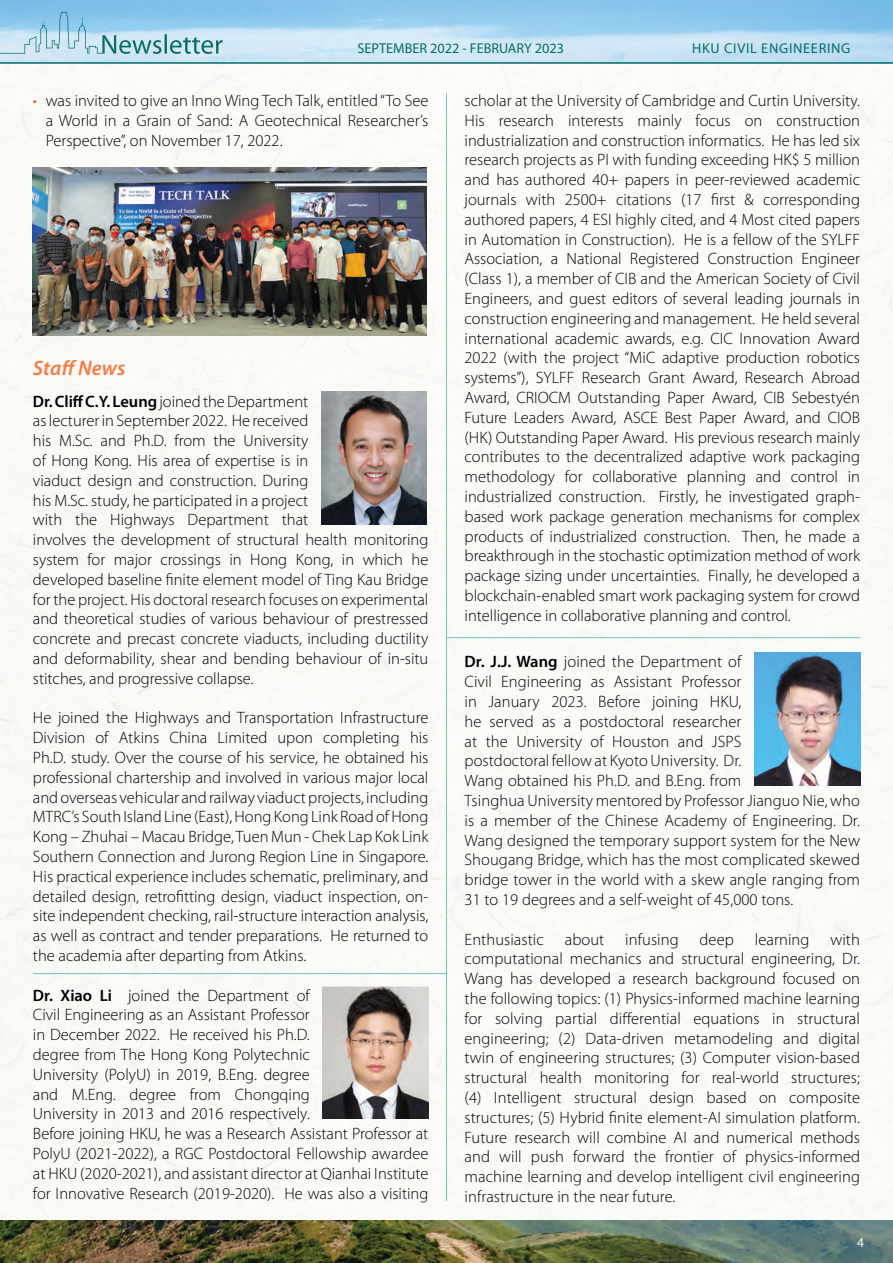
<style>
.page{position:relative;width:893px;height:1263px;background:#fff}
.page>*{position:absolute;margin:0;border:0;box-sizing:border-box;transform-origin:0 0}
.t1{font:italic 600 21px "Myriad Pro";color:#f47d47}
.t2{font:300 16.5px/19.8px "Myriad Pro";color:#000001;text-align:justify}
.t3{font:14.25px "Myriad Pro";color:#0a6d65}
.t4{font:14.25px "Myriad Pro";letter-spacing:.05em;color:#0a6d65}
.t5{font:13.5px "Myriad Pro";color:#fff}
.s1{color:#f15b24}
.s2{font-weight:600}
</style>
<div class="page">
<img style="left:0;top:64px;width:893px;height:1156px">
<img style="left:0;top:0;width:893px;height:62px">
<img style="left:0;top:1220px;width:893px;height:43px">
<svg style="left:0;top:12px;width:223px;height:42px;background:#9fcde3"></svg>
<hr style="left:0;top:62px;width:893px;height:2px;background:#0a6d65">
<hr style="left:446px;top:94px;width:1px;height:1107px;background:#6cc7b6">
<hr style="left:446px;top:637px;width:414px;height:1px;background:#6cc7b6">
<hr style="left:33px;top:973px;width:414px;height:1px;background:#6cc7b6">
<img style="left:323px;top:986px;width:105px;height:133px">
<img style="left:754px;top:652px;width:106px;height:133px">
<img style="left:33px;top:167px;width:394px;height:169px">
<img style="left:321px;top:392px;width:106px;height:132px">
<p class="t3" style="left:358px;top:40px;width:208px">SEPTEMBER 2022 - FEBRUARY 2023</p>
<p class="t4" style="left:692px;top:40px;width:160px">HKU CIVIL ENGINEERING</p>
<p class="t2" style="left:46px;top:90px;width:384px;text-indent:-13px"><span class="s1">•</span> was invited to give an Inno Wing Tech Talk, entitled “To See a World in a Grain of Sand: A Geotechnical Researcher’s Perspective”, on November 17, 2022.</p>
<p class="t1" style="left:33px;top:355px;width:94px">Staff News</p>
<p class="t2" style="left:33px;top:391px;width:397px;text-align:left"><span class="s2">Dr. Cliff C.Y. Leung</span>joined the Department<br>as lecturer in September 2022. He received<br>his M.Sc. and Ph.D. from the University<br>of Hong Kong. His area of expertise is in<br>viaduct design and construction. During<br>his M.Sc. study, he participated in a project<br>with the Highways Department that<br>involves the development of structural health monitoring system for major crossings in Hong Kong, in which he developed baseline finite element model of Ting Kau Bridge for the project. His doctoral research focuses on experimental and theoretical studies of various behaviour of prestressed concrete and precast concrete viaducts, including ductility and deformability, shear and bending behaviour of in-situ stitches, and progressive collapse.</p>
<p class="t2" style="left:33px;top:708px;width:397px">He joined the Highways and Transportation Infrastructure Division of Atkins China Limited upon completing his Ph.D. study. Over the course of his service, he obtained his professional chartership and involved in various major local and overseas vehicular and railway viaduct projects, including MTRC’s South Island Line (East), Hong Kong Link Road of Hong Kong – Zhuhai – Macau Bridge, Tuen Mun - Chek Lap Kok Link Southern Connection and Jurong Region Line in Singapore.<br>His practical experience includes schematic, preliminary, and detailed design, retrofitting design, viaduct inspection, on&shy;site independent checking, rail-structure interaction analysis, as well as contract and tender preparations. He returned to the academia after departing from Atkins.</p>
<p class="t2" style="left:33px;top:985px;width:397px;text-align:left"><span class="s2">Dr. Xiao Li</span> joined the Department of<br>Civil Engineering as an Assistant Professor<br>in December 2022. He received his Ph.D.<br>degree from The Hong Kong Polytechnic<br>University (PolyU) in 2019, B.Eng. degree<br>and M.Eng. degree from Chongqing<br>University in 2013 and 2016 respectively.<br>Before joining HKU, he was a Research Assistant Professor at PolyU (2021-2022), a RGC Postdoctoral Fellowship awardee at HKU (2020-2021), and assistant director at Qianhai Institute for Innovative Research (2019-2020). He was also a visiting</p>
<p class="t2" style="left:465px;top:90px;width:397px">scholar at the University of Cambridge and Curtin University.<br>His research interests mainly focus on construction industrialization and construction informatics. He has led six research projects as PI with funding exceeding HK$ 5 million and has authored 40+ papers in peer-reviewed academic journals with 2500+ citations (17 first &amp; corresponding authored papers, 4 ESI highly cited, and 4 Most cited papers in Automation in Construction). He is a fellow of the SYLFF Association, a National Registered Construction Engineer (Class 1), a member of CIB and the American Society of Civil Engineers, and guest editors of several leading journals in construction engineering and management. He held several international academic awards, e.g. CIC Innovation Award 2022 (with the project “MiC adaptive production robotics systems”), SYLFF Research Grant Award, Research Abroad Award, CRIOCM Outstanding Paper Award, CIB Sebestyén Future Leaders Award, ASCE Best Paper Award, and CIOB (HK) Outstanding Paper Award. His previous research mainly contributes to the decentralized adaptive work packaging methodology for collaborative planning and control in industrialized construction. Firstly, he investigated graph&shy;based work package generation mechanisms for complex products of industrialized construction. Then, he made a breakthrough in the stochastic optimization method of work package sizing under uncertainties. Finally, he developed a blockchain-enabled smart work packaging system for crowd intelligence in collaborative planning and control.</p>
<p class="t2" style="left:465px;top:652px;width:397px;text-align:left"><span class="s2">Dr. J.J. Wang</span> joined the Department of<br>Civil Engineering as Assistant Professor<br>in January 2023. Before joining HKU,<br>he served as a postdoctoral researcher<br>at the University of Houston and JSPS<br>postdoctoral fellow at Kyoto University. Dr.<br>Wang obtained his Ph.D. and B.Eng. from<br>Tsinghua University mentored by Professor Jianguo Nie, who is a member of the Chinese Academy of Engineering. Dr.<br>Wang designed the temporary support system for the New Shougang Bridge, which has the most complicated skewed bridge tower in the world with a skew angle ranging from 31 to 19 degrees and a self-weight of 45,000 tons.</p>
<p class="t2" style="left:465px;top:929px;width:81px">Enthusiastic</p>
<p class="t2" style="left:565px;top:929px;width:41px">about</p>
<p class="t2" style="left:625px;top:929px;width:55px">infusing</p>
<p class="t2" style="left:700px;top:929px;width:36px">deep</p>
<p class="t2" style="left:755px;top:929px;width:56px">learning</p>
<p class="t2" style="left:465px;top:929px;width:397px;text-indent:366px">with computational mechanics and structural engineering, Dr.<br>Wang has developed a research background focused on the following topics: (1) Physics-informed machine learning for solving partial differential equations in structural engineering; (2) Data-driven metamodeling and digital twin of engineering structures; (3) Computer vision-based structural health monitoring for real-world structures; (4) Intelligent structural design based on composite structures; (5) Hybrid finite element-AI simulation platform.<br>Future research will combine AI and numerical methods and will push forward the frontier of physics-informed machine learning and develop intelligent civil engineering infrastructure in the near future.</p>
<p class="t5" style="left:857px;top:1234px;width:8px">4</p>
</div>
